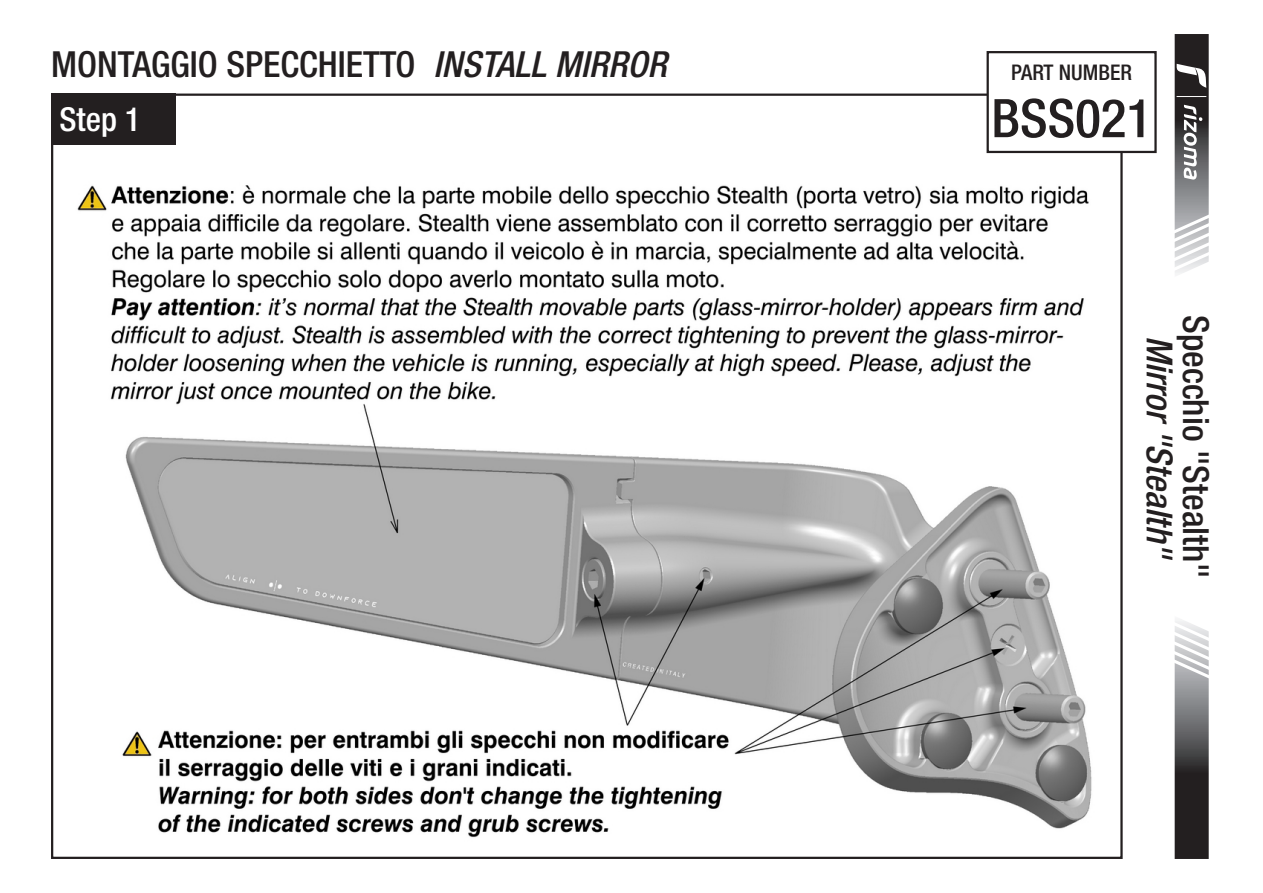
<style>
.page{position:relative;width:1263px;height:893px;background:#fff}
.page>*{position:absolute;margin:0;border:0;box-sizing:border-box;transform-origin:0 0}
.t1{font:500 condensed 53.4px "Helvetica Neue LT Std";color:#231f20}
.t2{font:500 condensed 36px "Helvetica Neue LT Std";color:#231f20}
.t3{font:italic 500 condensed 36px "Helvetica Neue LT Std";color:#231f20}
.t4{font:500 condensed 33px "Helvetica Neue LT Std";color:#fff}
.t5{font:500 condensed 21.6px "Helvetica Neue LT Std";color:#231f20}
.s1{font-style:italic}
</style>
<div class="page">
<img style="left:77px;top:104px;width:1036px;height:734px">
<div style="left:51px;top:94px;width:124px;height:51px;background:#231f20"></div>
<svg style="left:1174px;top:620px;width:35px;height:239px;background:#706f70"></svg>
<svg style="left:1174px;top:34px;width:35px;height:240px"></svg>
<div style="left:988px;top:52px;width:167px;height:100px;background:#fff"></div>
<div style="left:986px;top:51px;width:171px;height:102px;border:2px solid #231f20"></div>
<p class="t2" style="left:51px;top:42px;width:617px">MONTAGGIO SPECCHIETTO <span class="s1">INSTALL MIRROR</span></p>
<p class="t4" style="left:60px;top:99px;width:83px">Step 1</p>
<h1 class="t1" style="left:991px;top:86px;width:162px">BSS021</h1>
<p class="t5" style="left:1011px;top:59px;width:122px">PART NUMBER</p>
<p class="t2" style="left:1217px;top:315px;width:265px;rotate:90deg">Specchio "Stealth"</p>
<p class="t3" style="left:1181px;top:336px;width:226px;rotate:90deg">Mirror "Stealth"</p>
</div>
